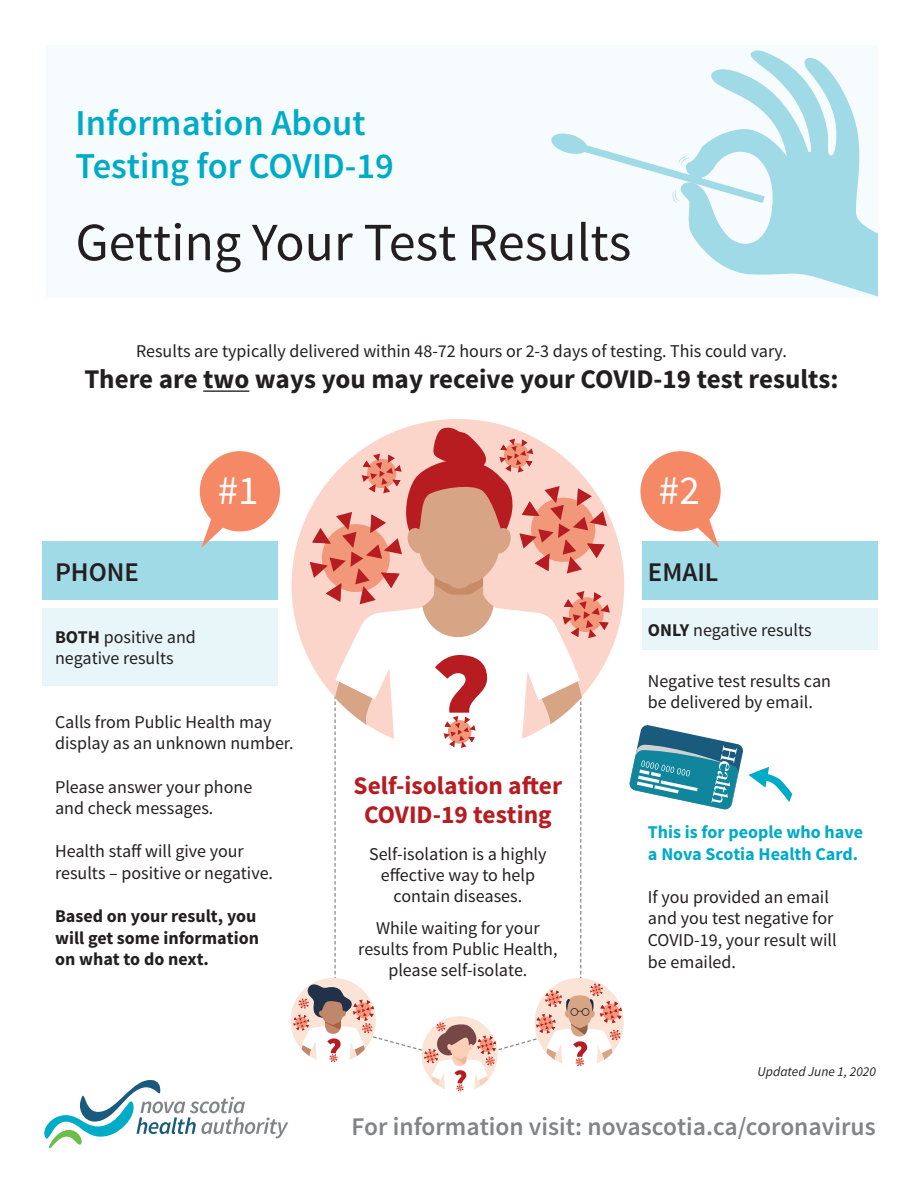
<style>
.page{position:relative;width:918px;height:1188px;background:#fff}
.page>*{position:absolute;margin:0;border:0;box-sizing:border-box;transform-origin:0 0}
.t1{font:54px "Source Sans Pro";color:#231f20}
.t2{font:41.1px "Source Sans Pro";color:#fff}
.t3{font:600 36.45px/42.6px "Source Sans Pro";color:#00abc8}
.t4{font:700 27px "Source Sans Pro";color:#231f20}
.t5{font:600 27px "Source Sans Pro";color:#231f20}
.t6{font:600 25.5px "Source Sans Pro";color:#818487}
.t7{font:700 25.35px/28.5px "Source Sans Pro";color:#b71c21;text-align:center}
.t8{font:18px/21.6px "Source Sans Pro";color:#231f20}
.t9{font:700 18px/21.6px "Source Sans Pro";color:#231f20}
.t10{font:700 18px/21.6px "Source Sans Pro";color:#00abc8}
.t11{font:italic 13.5px "Source Sans Pro";color:#231f20}
.s1{font-weight:700}
</style>
<div class="page">
<div style="left:46px;top:45px;width:832px;height:253px;background:#f6fbfe"></div>
<hr style="left:203px;top:390px;width:46px;height:2px;background:#231f20">
<svg style="left:688px;top:50px;width:190px;height:246px;fill:#9fdae6"></svg>
<svg style="left:551px;top:132px;width:214px;height:71px"></svg>
<div style="left:642px;top:542px;width:236px;height:58px;background:#9fdae6"></div>
<svg style="left:640px;top:451px;width:81px;height:97px"></svg>
<div style="left:642px;top:609px;width:236px;height:41px;background:#e8f6f9"></div>
<svg style="left:629px;top:725px;width:163px;height:85px"></svg>
<svg style="left:42px;top:427px;width:580px;height:722px"></svg>
<h3 class="t3" style="left:76px;top:103px;width:320px">Information About<br>Testing for COVID-19</h3>
<h1 class="t1" style="left:76px;top:209px;width:557px">Getting Your Test Results</h1>
<p class="t8" style="left:136px;top:340px;width:652px">Results are typically delivered within 48-72 hours or 2-3 days of testing. This could vary.</p>
<h3 class="t4" style="left:84px;top:362px;width:756px">There are two ways you may receive your COVID-19 test results:</h3>
<h2 class="t2" style="left:218px;top:465px;width:42px">#1</h2>
<h2 class="t2" style="left:659px;top:465px;width:42px">#2</h2>
<h3 class="t5" style="left:55px;top:555px;width:85px">PHONE</h3>
<h3 class="t5" style="left:648px;top:555px;width:72px">EMAIL</h3>
<p class="t8" style="left:55px;top:626px;width:142px"><span class="s1">BOTH</span> positive and negative results</p>
<p class="t8" style="left:648px;top:619px;width:165px"><span class="s1">ONLY</span> negative results</p>
<p class="t8" style="left:55px;top:711px;width:240px">Calls from Public Health may display as an unknown number.</p>
<p class="t8" style="left:55px;top:776px;width:199px">Please answer your phone and check messages.</p>
<p class="t8" style="left:55px;top:841px;width:220px">Health staff will give your results – positive or negative.</p>
<p class="t9" style="left:55px;top:906px;width:205px">Based on your result, you will get some information on what to do next.</p>
<h3 class="t7" style="left:354px;top:773px;width:210px">Self-isolation after<br>COVID-19 testing</h3>
<p class="t8" style="left:369px;top:844px;width:179px;line-height:21px;text-align:center">Self-isolation is a highly effective way to help contain diseases.</p>
<p class="t8" style="left:358px;top:918px;width:201px;line-height:21px;text-align:center">While waiting for your results from Public Health, please self-isolate.</p>
<p class="t8" style="left:648px;top:670px;width:185px">Negative test results can be delivered by email.</p>
<p class="t10" style="left:648px;top:822px;width:217px">This is for people who have a Nova Scotia Health Card.</p>
<p class="t8" style="left:648px;top:886px;width:190px">If you provided an email and you test negative for<br>COVID-19, your result will be emailed.</p>
<p class="t11" style="left:758px;top:1063px;width:120px">Updated June 1, 2020</p>
<h3 class="t6" style="left:352px;top:1110px;width:526px">For information visit: novascotia.ca/coronavirus</h3>
</div>
